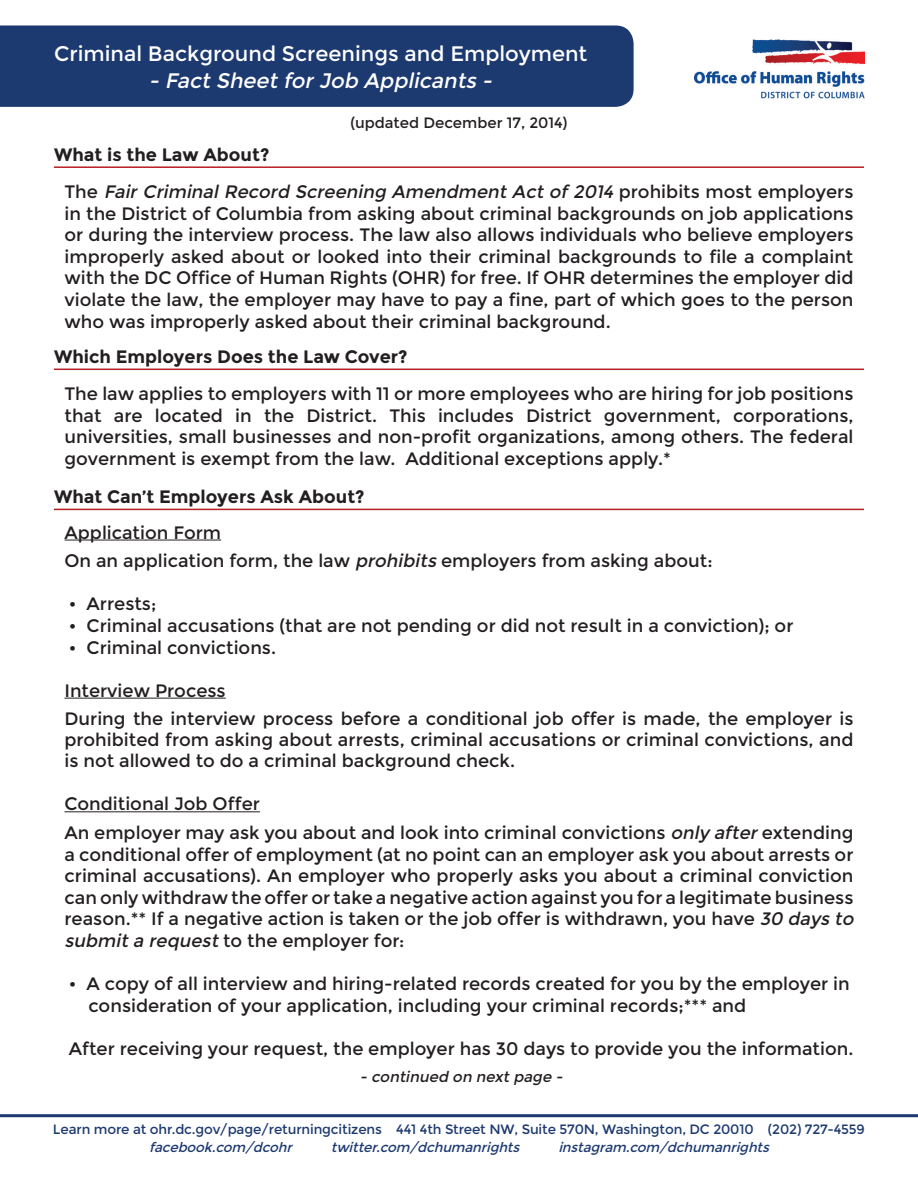
<style>
.page{position:relative;width:918px;height:1188px;background:#fff}
.page>*{position:absolute;margin:0;border:0;box-sizing:border-box;transform-origin:0 0}
.t1{font:21px "Montserrat";color:#fff}
.t2{font:italic 21px "Montserrat";color:#fff}
.t3{font:18px/21.6px "Montserrat";color:#231f20}
.t4{font:italic 18px/37px "Montserrat";color:#231f20}
.t5{font:700 18px "Montserrat";color:#231f20}
.t6{font:15px "Montserrat";color:#231f20}
.t7{font:italic 15px "Montserrat";color:#231f20}
.t8{font:13.5px "Montserrat";letter-spacing:-.01em;color:#1d3a70}
.t9{font:italic 13.5px "Montserrat";color:#1d3a70}
.s1{font-weight:700;font-style:normal}
.s2{font-style:normal}
.s3{font-style:italic}
</style>
<div class="page">
<div style="left:0;top:26px;width:634px;height:81px;background:#1d3a70"></div>
<img style="left:695px;top:39px;width:169px;height:60px">
<hr style="left:54px;top:166px;width:810px;height:2px;background:#b81f24">
<hr style="left:0;top:1114px;width:918px;height:3px;background:#1d3a70">
<hr style="left:54px;top:369px;width:810px;height:1px;background:#b81f24">
<hr style="left:64px;top:540px;width:157px;height:1px;background:#231f20">
<hr style="left:64px;top:698px;width:162px;height:1px;background:#231f20">
<hr style="left:64px;top:811px;width:196px;height:1px;background:#231f20">
<hr style="left:54px;top:509px;width:810px;height:1px;background:#b81f24">
<p class="t1" style="left:54px;top:41px;width:535px">Criminal Background Screenings and Employment</p>
<p class="t2" style="left:149px;top:69px;width:349px">- FactSheetforJob Applicants -</p>
<p class="t6" style="left:350px;top:114px;width:219px">(updated December 17, 2014)</p>
<p class="t4" style="left:64px;top:136px;width:790px;text-indent:-10px"><span class="s1">What is the Law About?<br></span><span class="s2">T h e</span> Fair Criminal Record Screening Amendment Act of 2014 <span class="s2">p r o h i b i ts m o s t e m p l oy e r s</span></p>
<p class="t3" style="left:65px;top:203px;width:791px;text-align:justify">in the District of Columbia from asking about criminal backgrounds on job applications or during the interview process. The law also allows individuals who believe employers improperly asked about or looked into their criminal backgrounds to file a complaint with the DC Office of Human Rights (OHR) for free. If OHR determines the employer did violate the law, the employer may have to pay a fine, part of which goes to the person who was improperly asked about their criminal background.</p>
<p class="t5" style="left:54px;top:346px;width:355px">Which Employers Does the Law Cover?</p>
<p class="t3" style="left:64px;top:383px;width:791px;text-align:justify">The law applies to employers with 11 or more employees who are hiring for job positions that are located in the District. This includes District government, corporations, universities, small businesses and non-profit organizations, among others. The federal government is exempt from the law. Additional exceptions apply.*</p>
<p class="t5" style="left:54px;top:486px;width:312px">What Can’t Employers Ask About?</p>
<p class="t3" style="left:64px;top:518px;width:650px;line-height:28.5px">Application Form<br>On an application form, the law <span class="s3">prohibits</span> employers from asking about:</p>
<p class="t3" style="left:69px;top:593px;width:89px">• Arrests;</p>
<p class="t3" style="left:69px;top:615px;width:726px">• Criminal accusations (that are not pending or did not result in a conviction); or</p>
<p class="t3" style="left:69px;top:637px;width:209px">• Criminal convictions.</p>
<p class="t3" style="left:64px;top:676px;width:791px;line-height:28.5px">Interview Process<br>During the interview process before a conditional job offer is made, the employer is</p>
<p class="t3" style="left:64px;top:730px;width:791px;line-height:21px">prohibited from asking about arrests, criminal accusations or criminal convictions, and is not allowed to do a criminal background check.</p>
<p class="t3" style="left:64px;top:790px;width:791px;line-height:28.5px">Conditional Job Offer<br>An employer may ask you about and look into criminal convictions <span class="s3">only after</span>extending</p>
<p class="t3" style="left:64px;top:844px;width:795px">a conditional offer of employment (at no point can an employer ask you about arrests or criminal accusations). An employer who properly asks you about a criminal conviction can only withdraw the offer or take a negative action against you for a legitimate business reason.** If a negative action is taken or the job offer is withdrawn, you have <span class="s3">30 days to submita request</span>to the employer for:</p>
<p class="t3" style="left:88px;top:973px;width:763px;text-indent:-19px">• A copy of all interview and hiring-related records created for you by the employer in consideration of your application, including your criminal records;*** and</p>
<p class="t3" style="left:69px;top:1038px;width:786px">After receiving your request, the employer has 30 days to provide you the information.</p>
<p class="t7" style="left:360px;top:1068px;width:208px">- continued on nextpage -</p>
<p class="t8" style="left:53px;top:1122px;width:814px">Learn more at ohr.dc.gov/page/returningcitizens 441 4th Street NW, Suite 570N, Washington, DC 20010 (202) 727-4559</p>
<p class="t9" style="left:149px;top:1140px;width:148px">facebook.com/dcohr</p>
<p class="t9" style="left:331px;top:1140px;width:194px">twitter.com/dchumanrights</p>
<p class="t9" style="left:558px;top:1140px;width:216px">instagram.com/dchumanrights</p>
</div>
